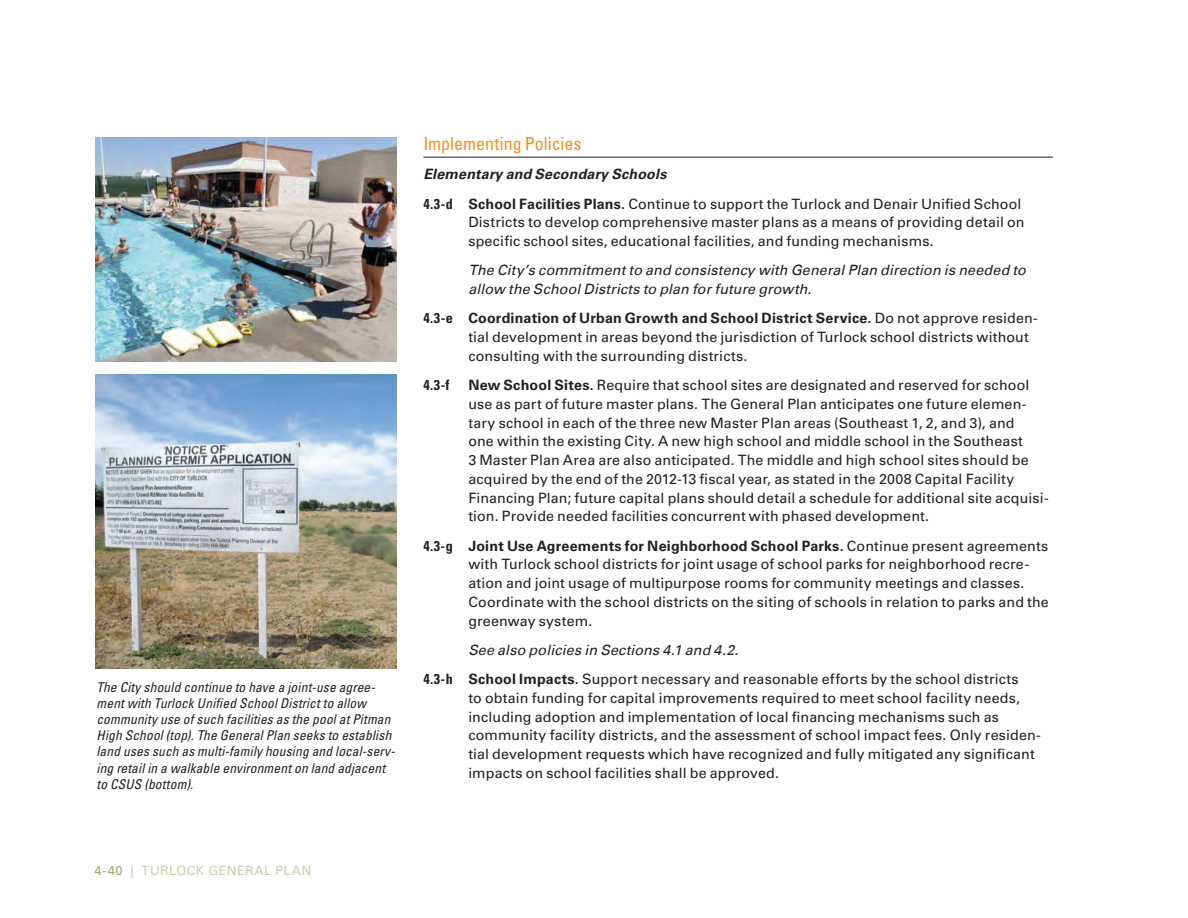
<style>
.page{position:relative;width:1188px;height:918px;background:#fff}
.page>*{position:absolute;margin:0;border:0;box-sizing:border-box;transform-origin:0 0}
.t1{font:condensed 18px "Univers LT Std";color:#f68e1e}
.t2{font:14.25px/18.8px "Univers LT Std";letter-spacing:.01em;color:#231f20}
.t3{font:italic 14.25px/18.8px "Univers LT Std";letter-spacing:.005em;color:#231f20}
.t4{font:700 condensed 14.25px "Univers LT Std";color:#231f20}
.t5{font:italic condensed 13.5px/16.2px "Univers LT Std";letter-spacing:.01em;color:#231f20}
.t6{font:12.75px "Univers LT Std";letter-spacing:.04em;color:#c8cdad}
.s1{font-weight:700;font-style:italic}
.s2{font-weight:700;font-stretch:condensed}
.s3{font-weight:700}
.s4{font-style:italic}
.s5{color:#99a86d}
</style>
<div class="page">
<hr style="left:423px;top:157px;width:630px;height:1px;background:#231f20">
<img style="left:95px;top:137px;width:301px;height:224px">
<img style="left:95px;top:375px;width:301px;height:293px">
<p class="t5" style="left:97px;top:679px;width:300px">The City should continue to have a joint-use agree&shy;ment with Turlock Unified School District to allow community use of such facilities as the pool at Pitman High School (top). The General Plan seeks to establish land uses such as multi-family housing and local-serv&shy;ing retail in a walkable environment on land adjacent to CSUS (bottom).</p>
<p class="t1" style="left:423px;top:132px;width:159px">Implementing Policies</p>
<p class="t2" style="left:423px;top:160px;width:600px;line-height:29.2px"><span class="s1">Elementary and Secondary Schools<br></span><span class="s2">4.3-d</span> <span class="s3">School Facilities Plans.</span> Continue to support the Turlock and Denair Unified School</p>
<p class="t2" style="left:468px;top:213px;width:558px">Districts to develop comprehensive master plans as a means of providing detail on specific school sites, educational facilities, and funding mechanisms.</p>
<p class="t3" style="left:468px;top:261px;width:559px">The City’s commitment to and consistency with General Plan direction is needed to allow the School Districts to plan for future growth.</p>
<p class="t2" style="left:468px;top:309px;width:571px;text-indent:-45px"><span class="s2">4.3-e</span> <span class="s3">Coordination of Urban Growth and School District Service.</span> Do not approve residen&shy;tial development in areas beyond the jurisdiction of Turlock school districts without consulting with the surrounding districts.</p>
<p class="t4" style="left:423px;top:376px;width:28px">4.3-f</p>
<p class="t2" style="left:468px;top:376px;width:582px"><span class="s3">New School Sites.</span> Require that school sites are designated and reserved for school use as part of future master plans. The General Plan anticipates one future elemen&shy;tary school in each of the three new Master Plan areas (Southeast 1, 2, and 3), and<br>one within the existing City. A new high school and middle school in the Southeast<br>3 Master Plan Area are also anticipated. The middle and high school sites should be acquired by the end of the 2012-13 fiscal year, as stated in the 2008 Capital Facility Financing Plan; future capital plans should detail a schedule for additional site acquisi&shy;tion. Provide needed facilities concurrent with phased development.</p>
<p class="t2" style="left:468px;top:536px;width:582px;text-indent:-45px"><span class="s2">4.3-g</span> <span class="s3">Joint Use Agreements for Neighborhood School Parks.</span> Continue present agreements with Turlock school districts for joint usage of school parks for neighborhood recre&shy;ation and joint usage of multipurpose rooms for community meetings and classes.<br>Coordinate with the school districts on the siting of schools in relation to parks and the greenway system.</p>
<p class="t2" style="left:423px;top:635px;width:597px;line-height:29.2px;text-indent:45px"><span class="s4">See also policies in Sections 4.1 and 4.2.<br></span><span class="s2">4.3-h</span> <span class="s3">School Impacts.</span> Support necessary and reasonable efforts by the school districts</p>
<p class="t2" style="left:468px;top:689px;width:574px">to obtain funding for capital improvements required to meet school facility needs, including adoption and implementation of local financing mechanisms such as community facility districts, and the assessment of school impact fees. Only residen&shy;tial development requests which have recognized and fully mitigated any significant impacts on school facilities shall be approved.</p>
<p class="t6" style="left:94px;top:863px;width:218px"><span class="s5">4-40</span> | TURLOCK GENERAL PLAN</p>
</div>
